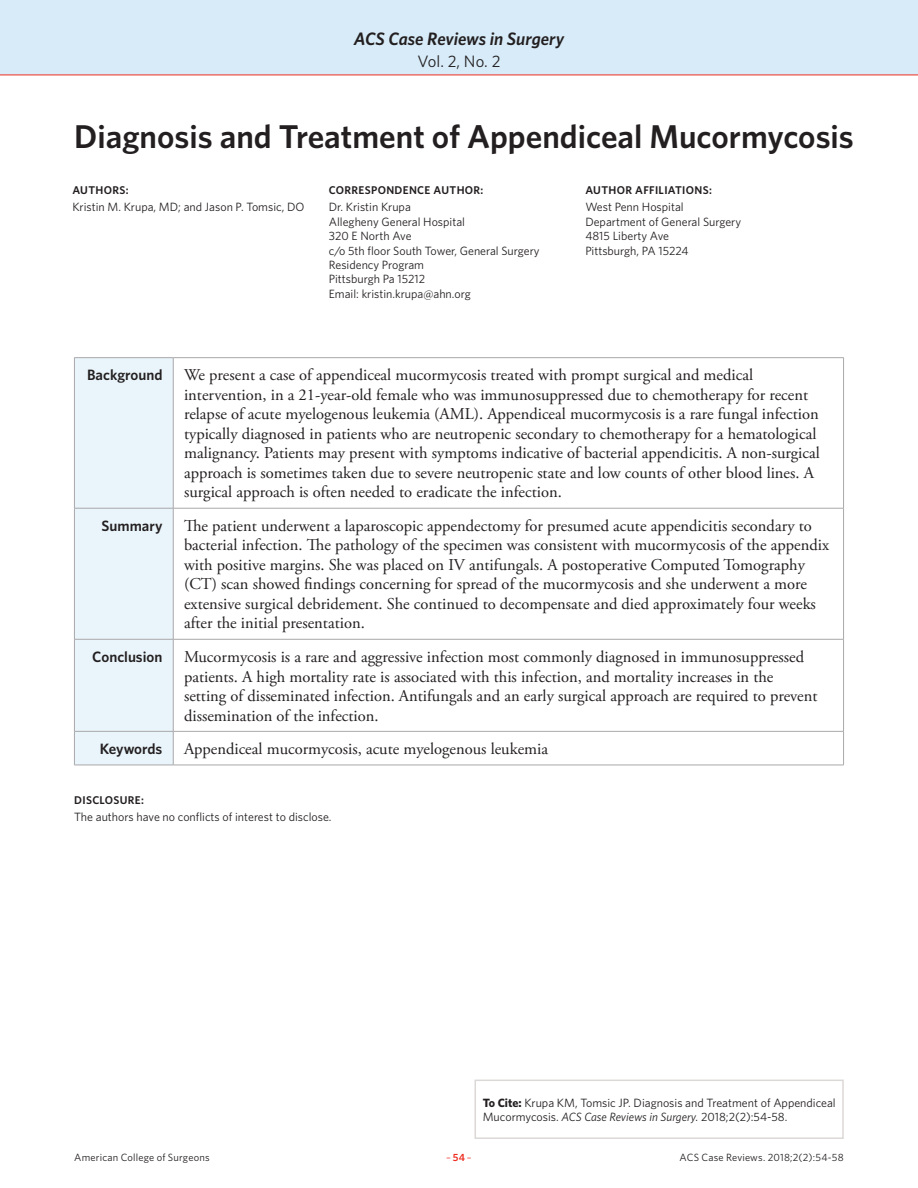
<style>
.page{position:relative;width:918px;height:1188px;background:#fff}
.page>*{position:absolute;margin:0;border:0;box-sizing:border-box;transform-origin:0 0}
.Article_Title{font:600 33px "Whitney";color:#231f20}
.t1{font:italic 600 18px "Whitney";letter-spacing:-.005em;color:#231f20}
.Chart_Body{font:16.5px/19.5px "Adobe Garamond Pro";color:#231f20}
.t2{font:16.5px "Whitney";color:#231f20}
.Chart_Head{font:600 15px "Whitney";color:#231f20}
.Authors_Body{font:12px/14.4px "Whitney";color:#231f20}
.Authors_Head{font:600 11.25px "Whitney";letter-spacing:.03em;color:#231f20}
.t3{font:10.5px "Whitney";letter-spacing:.02em;color:#231f20}
.t4{font:10.5px "Whitney";color:#ee2e22}
.s1{font-weight:700}
.s2{font-style:italic}
.s3{font-weight:600}
</style>
<div class="page">
<div style="left:0;top:0;width:918px;height:75px;background:#d7ebf8"></div>
<hr style="left:0;top:75px;width:918px;height:1px;background:#ee2e22">
<div style="left:75px;top:358px;width:98px;height:407px;background:#eaf5fb"></div>
<hr style="left:74px;top:357px;width:99px;height:1px;background:#a9a8aa">
<hr style="left:74px;top:358px;width:1px;height:150px;background:#a9a8aa">
<hr style="left:173px;top:357px;width:671px;height:1px;background:#a9a8aa">
<hr style="left:173px;top:358px;width:1px;height:150px;background:#a9a8aa">
<hr style="left:843px;top:358px;width:1px;height:150px;background:#a9a8aa">
<hr style="left:74px;top:508px;width:99px;height:1px;background:#a9a8aa">
<hr style="left:74px;top:508px;width:1px;height:131px;background:#a9a8aa">
<hr style="left:173px;top:508px;width:671px;height:1px;background:#a9a8aa">
<hr style="left:173px;top:508px;width:1px;height:131px;background:#a9a8aa">
<hr style="left:843px;top:508px;width:1px;height:131px;background:#a9a8aa">
<hr style="left:74px;top:639px;width:99px;height:1px;background:#a9a8aa">
<hr style="left:74px;top:639px;width:1px;height:92px;background:#a9a8aa">
<hr style="left:173px;top:639px;width:671px;height:1px;background:#a9a8aa">
<hr style="left:173px;top:639px;width:1px;height:92px;background:#a9a8aa">
<hr style="left:843px;top:639px;width:1px;height:92px;background:#a9a8aa">
<hr style="left:74px;top:731px;width:99px;height:1px;background:#a9a8aa">
<hr style="left:74px;top:732px;width:1px;height:33px;background:#a9a8aa">
<hr style="left:173px;top:731px;width:671px;height:1px;background:#a9a8aa">
<hr style="left:173px;top:732px;width:1px;height:33px;background:#a9a8aa">
<hr style="left:843px;top:732px;width:1px;height:33px;background:#a9a8aa">
<hr style="left:74px;top:765px;width:99px;height:1px;background:#a9a8aa">
<hr style="left:173px;top:765px;width:671px;height:1px;background:#a9a8aa">
<div style="left:475px;top:1080px;width:369px;height:59px;border:2px solid #dcd8d7"></div>
<p class="t1" style="left:354px;top:26px;width:212px">ACS Case Reviews in Surgery</p>
<p class="t2" style="left:418px;top:50px;width:84px">Vol. 2, No. 2</p>
<p class="Article_Title" style="left:74px;top:114px;width:781px">Diagnosis and Treatment of Appendiceal Mucormycosis</p>
<p class="Authors_Head" style="left:72px;top:182px;width:58px">AUTHORS:</p>
<p class="Authors_Head" style="left:329px;top:182px;width:156px">CORRESPONDENCE AUTHOR:</p>
<p class="Authors_Head" style="left:585px;top:182px;width:128px">AUTHOR AFFILIATIONS:</p>
<p class="Authors_Body" style="left:72px;top:200px;width:234px">Kristin M. Krupa, MD; and Jason P. Tomsic, DO</p>
<p class="Authors_Body" style="left:329px;top:200px;width:84px">Dr. Kristin Krupa</p>
<p class="Authors_Body" style="left:329px;top:214px;width:138px">Allegheny General Hospital</p>
<p class="Authors_Body" style="left:329px;top:229px;width:84px">320 E North Ave</p>
<p class="Authors_Body" style="left:329px;top:243px;width:212px">c/o 5th floor South Tower, General Surgery<br>Residency Program</p>
<p class="Authors_Body" style="left:329px;top:272px;width:98px">Pittsburgh Pa 15212</p>
<p class="Authors_Body" style="left:329px;top:286px;width:143px">Email: kristin.krupa@ahn.org</p>
<p class="Authors_Body" style="left:585px;top:200px;width:100px">West Penn Hospital</p>
<p class="Authors_Body" style="left:585px;top:214px;width:157px">Department of General Surgery</p>
<p class="Authors_Body" style="left:585px;top:229px;width:85px">4815 Liberty Ave</p>
<p class="Authors_Body" style="left:585px;top:243px;width:105px">Pittsburgh, PA 15224</p>
<p class="Chart_Head" style="left:87px;top:365px;width:77px">Background</p>
<p class="Chart_Body" style="left:184px;top:366px;width:637px">We present a case of appendiceal mucormycosis treated with prompt surgical and medical intervention, in a 21-year-old female who was immunosuppressed due to chemotherapy for recent relapse of acute myelogenous leukemia (AML). Appendiceal mucormycosis is a rare fungal infection typically diagnosed in patients who are neutropenic secondary to chemotherapy for a hematological malignancy. Patients may present with symptoms indicative of bacterial appendicitis. A non-surgical approach is sometimes taken due to severe neutropenic state and low counts of other blood lines. A surgical approach is often needed to eradicate the infection.</p>
<p class="Chart_Head" style="left:102px;top:516px;width:62px">Summary</p>
<p class="Chart_Body" style="left:184px;top:517px;width:647px">The patient underwent a laparoscopic appendectomy for presumed acute appendicitis secondary to bacterial infection. The pathology of the specimen was consistent with mucormycosis of the appendix with positive margins. She was placed on IV antifungals. A postoperative Computed Tomography (CT) scan showed findings concerning for spread of the mucormycosis and she underwent a more extensive surgical debridement. She continued to decompensate and died approximately four weeks after the initial presentation.</p>
<p class="Chart_Head" style="left:92px;top:647px;width:72px">Conclusion</p>
<p class="Chart_Body" style="left:184px;top:648px;width:635px">Mucormycosis is a rare and aggressive infection most commonly diagnosed in immunosuppressed patients. A high mortality rate is associated with this infection, and mortality increases in the setting of disseminated infection. Antifungals and an early surgical approach are required to prevent dissemination of the infection.</p>
<p class="Chart_Head" style="left:100px;top:739px;width:64px">Keywords</p>
<p class="Chart_Body" style="left:184px;top:740px;width:366px">Appendiceal mucormycosis, acute myelogenous leukemia</p>
<p class="Authors_Head" style="left:74px;top:792px;width:71px">DISCLOSURE:</p>
<p class="Authors_Body" style="left:74px;top:809px;width:259px">The authors have no conflicts of interest to disclose.</p>
<p class="Authors_Body" style="left:483px;top:1095px;width:354px"><span class="s1">To Cite:</span> Krupa KM, Tomsic JP. Diagnosis and Treatment of Appendiceal<br>Mucormycosis. <span class="s2">ACS Case Reviews in Surgery.</span> 2018;2(2):54-58.</p>
<p class="t3" style="left:74px;top:1150px;width:137px">American College of Surgeons</p>
<p class="t4" style="left:446px;top:1150px;width:27px">–<span class="s3">54</span>–</p>
<p class="t3" style="left:680px;top:1150px;width:166px">ACS Case Reviews. 2018;2(2):54-58</p>
</div>
